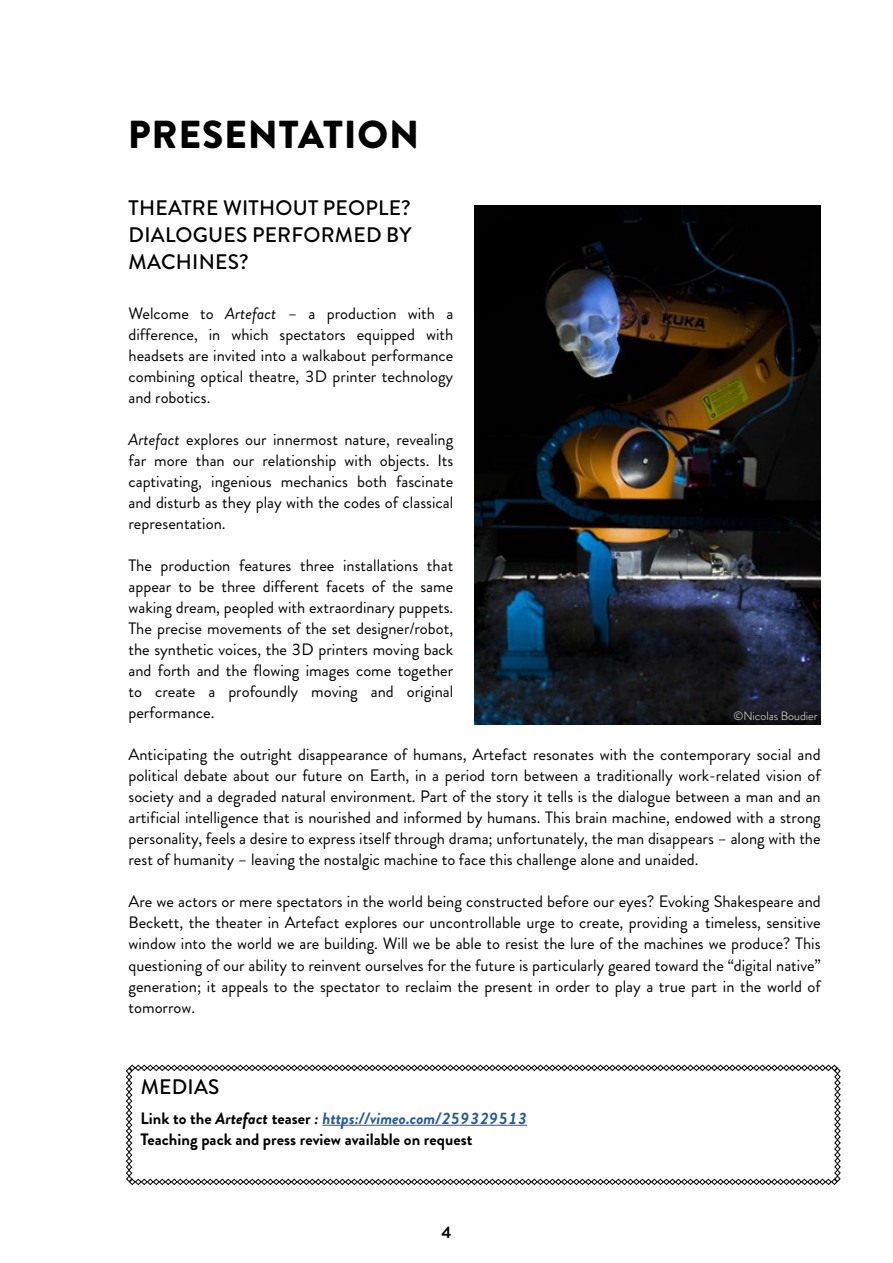
<style>
.page{position:relative;width:893px;height:1263px;background:#fff}
.page>*{position:absolute;margin:0;border:0;box-sizing:border-box;transform-origin:0 0}
.t1{font:900 39px "Brandon Grotesque";letter-spacing:.02em;color:#000}
.t2{font:500 21px/27px "Brandon Grotesque";letter-spacing:.01em;color:#000;text-align:justify}
.t3{font:16.5px/21px "Brandon Grotesque";color:#000;text-align:justify}
.t4{font:700 16.5px/21px "Brandon Grotesque";color:#000}
.t5{font:300 12px "Brandon Grotesque";color:#fff}
.s1{font-style:italic}
.s2{font-style:italic;color:#275b9b}
</style>
<div class="page">
<img style="left:475px;top:205px;width:346px;height:519px">
<svg style="left:126px;top:1064px;width:715px;height:121px"></svg>
<h1 class="t1" style="left:128px;top:107px;width:293px">PRESENTATION</h1>
<p class="t2" style="left:129px;top:194px;width:284px">THEATRE WITHOUT PEOPLE?<br>DIALOGUES PERFORMED BY MACHINES?</p>
<p class="t3" style="left:128px;top:303px;width:326px">Welcome to <span class="s1">Artefact</span> – a production with a difference, in which spectators equipped with headsets are invited into a walkabout performance combining optical theatre, 3D printer technology and robotics.</p>
<p class="t3" style="left:128px;top:429px;width:326px"><span class="s1">Artefact</span> explores our innermost nature, revealing far more than our relationship with objects. Its captivating, ingenious mechanics both fascinate and disturb as they play with the codes of classical representation.</p>
<p class="t3" style="left:128px;top:555px;width:326px">The production features three installations that appear to be three different facets of the same waking dream, peopled with extraordinary puppets.<br>The precise movements of the set designer/robot, the synthetic voices, the 3D printers moving back and forth and the flowing images come together to create a profoundly moving and original performance.</p>
<p class="t3" style="left:128px;top:744px;width:694px">Anticipating the outright disappearance of humans, Artefact resonates with the contemporary social and political debate about our future on Earth, in a period torn between a traditionally work-related vision of society and a degraded natural environment. Part of the story it tells is the dialogue between a man and an artificial intelligence that is nourished and informed by humans. This brain machine, endowed with a strong personality, feels a desire to express itself through drama; unfortunately, the man disappears – along with the rest of humanity – leaving the nostalgic machine to face this challenge alone and unaided.</p>
<p class="t3" style="left:128px;top:891px;width:694px">Are we actors or mere spectators in the world being constructed before our eyes? Evoking Shakespeare and Beckett, the theater in Artefact explores our uncontrollable urge to create, providing a timeless, sensitive window into the world we are building. Will we be able to resist the lure of the machines we produce? This questioning of our ability to reinvent ourselves for the future is particularly geared toward the “digital native” generation; it appeals to the spectator to reclaim the present in order to play a true part in the world of tomorrow.</p>
<p class="t5" style="left:733px;top:708px;width:86px">©Nicolas Boudier</p>
<p class="t2" style="left:141px;top:1074px;width:80px">MEDIAS</p>
<p class="t4" style="left:141px;top:1108px;width:388px">Link to the <span class="s1">Artefact</span> teaser <span class="s1">:</span> <span class="s2">https://vimeo.com/259329513<br></span>Teaching pack and press review available on request</p>
<p class="t4" style="left:441px;top:1222px;width:11px">4</p>
</div>
